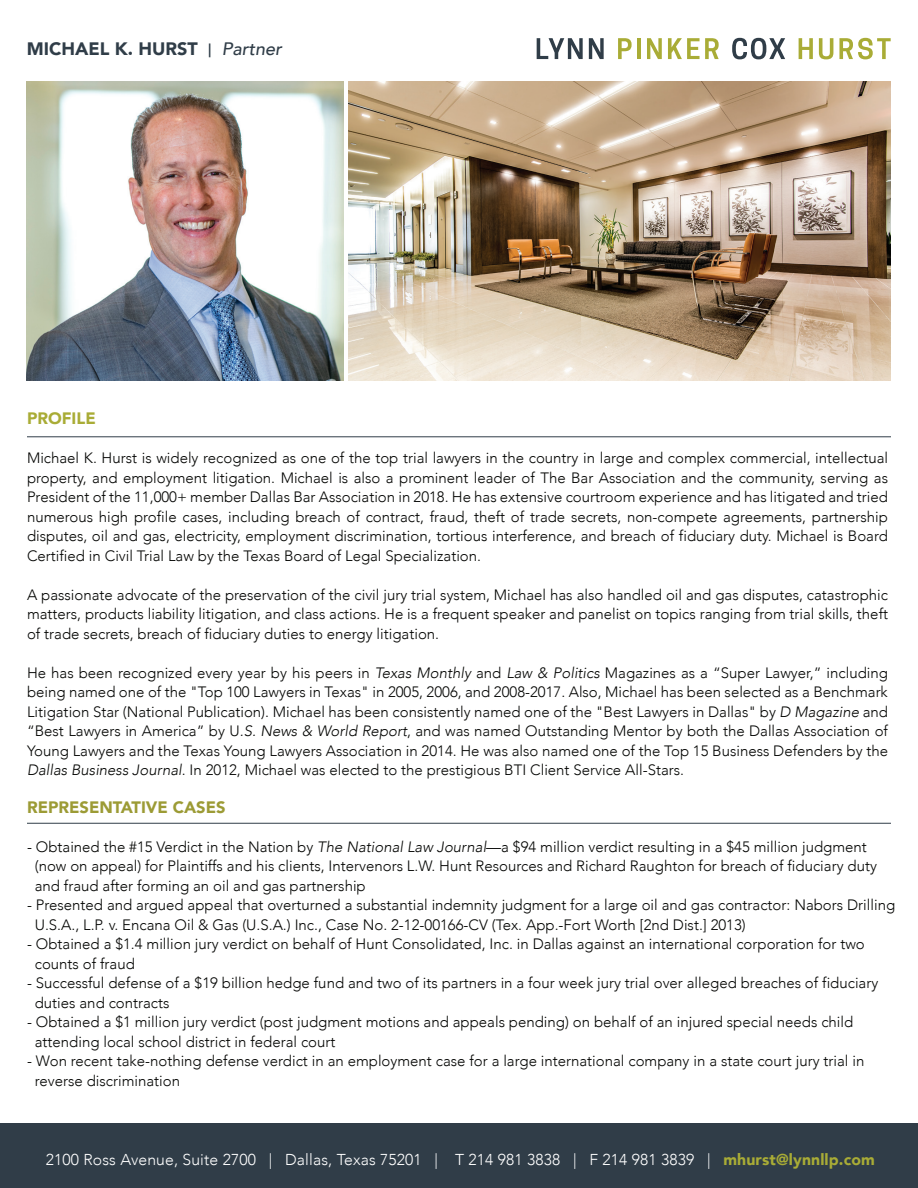
<style>
.page{position:relative;width:918px;height:1188px;background:#fff}
.page>*{position:absolute;margin:0;border:0;box-sizing:border-box;transform-origin:0 0}
.t1{font:900 18px "Avenir";color:#303d48}
.t2{font:900 16.5px "Avenir";color:#9c9b35}
.t3{font:900 16.5px "Avenir";color:#a9ac36}
.t4{font:300 15.75px "Avenir";letter-spacing:.01em;color:#fff}
.t5{font:300 15px/19.5px "Avenir";color:#050604}
.s1{font-weight:500}
.s2{font-weight:500;font-style:italic}
.s3{font-style:italic}
.s4{font-weight:900;color:#a9ac36}
</style>
<div class="page">
<img style="left:348px;top:81px;width:543px;height:300px">
<img style="left:27px;top:81px;width:316px;height:300px">
<svg style="left:537px;top:38px;width:46px;height:21px"></svg>
<svg style="left:589px;top:38px;width:15px;height:21px"></svg>
<svg style="left:618px;top:38px;width:14px;height:21px"></svg>
<hr style="left:637px;top:38px;width:4px;height:21px;background:#a9ac36">
<svg style="left:647px;top:38px;width:15px;height:21px"></svg>
<svg style="left:668px;top:38px;width:51px;height:21px"></svg>
<svg style="left:732px;top:38px;width:53px;height:21px"></svg>
<svg style="left:799px;top:38px;width:14px;height:21px"></svg>
<svg style="left:819px;top:38px;width:14px;height:21px"></svg>
<svg style="left:839px;top:38px;width:52px;height:21px"></svg>
<div style="left:0;top:1124px;width:918px;height:64px;background:#303d48"></div>
<hr style="left:27px;top:436px;width:864px;height:1px;background:#303d48">
<hr style="left:27px;top:823px;width:864px;height:1px;background:#303d48">
<p class="t1" style="left:27px;top:34px;width:256px">MICHAEL K. HURST <span class="s1">|</span> <span class="s2">Partner</span></p>
<p class="t3" style="left:27px;top:405px;width:70px">PROFILE</p>
<p class="t5" style="left:27px;top:449px;width:863px;text-align:justify">Michael K. Hurst is widely recognized as one of the top trial lawyers in the country in large and complex commercial, intellectual property, and employment litigation. Michael is also a prominent leader of The Bar Association and the community, serving as President of the 11,000+ member Dallas Bar Association in 2018. He has extensive courtroom experience and has litigated and tried numerous high profile cases, including breach of contract, fraud, theft of trade secrets, non-compete agreements, partnership disputes, oil and gas, electricity, employment discrimination, tortious interference, and breach of fiduciary duty. Michael is Board Certified in Civil Trial Law by the Texas Board of Legal Specialization.</p>
<p class="t5" style="left:27px;top:585px;width:863px;text-align:justify">A passionate advocate of the preservation of the civil jury trial system, Michael has also handled oil and gas disputes, catastrophic matters, products liability litigation, and class actions. He is a frequent speaker and panelist on topics ranging from trial skills, theft of trade secrets, breach of fiduciary duties to energy litigation.</p>
<p class="t5" style="left:27px;top:663px;width:863px;text-align:justify">He has been recognized every year by his peers in <span class="s3">Texas Monthly</span> and <span class="s3">Law &amp; Politics</span> Magazines as a “Super Lawyer,” including being named one of the "Top 100 Lawyers in Texas" in 2005, 2006, and 2008-2017. Also, Michael has been selected as a Benchmark Litigation Star (National Publication). Michael has been consistently named one of the "Best Lawyers in Dallas" by <span class="s3">D Magazine</span> and “Best Lawyers in America” by U<span class="s3">.S. News &amp; World Report</span>, and was named Outstanding Mentor by both the Dallas Association of Young Lawyers and the Texas Young Lawyers Association in 2014. He was also named one of the Top 15 Business Defenders by the <span class="s3">Dallas Business Journal</span>. In 2012, Michael was elected to the prestigious BTI Client Service All-Stars.</p>
<p class="t2" style="left:27px;top:793px;width:200px">REPRESENTATIVE CASES</p>
<p class="t5" style="left:35px;top:837px;width:844px;text-indent:-8px">- Obtained the #15 Verdict in the Nation by <span class="s3">The National Law Journal</span>—a $94 million verdict resulting in a $45 million judgment (now on appeal) for Plaintiffs and his clients, Intervenors L.W. Hunt Resources and Richard Raughton for breach of fiduciary duty and fraud after forming an oil and gas partnership</p>
<p class="t5" style="left:35px;top:896px;width:862px;text-indent:-8px">- Presented and argued appeal that overturned a substantial indemnity judgment for a large oil and gas contractor: Nabors Drilling<br>U.S.A., L.P. v. Encana Oil &amp; Gas (U.S.A.) Inc., Case No. 2-12-00166-CV (Tex. App.-Fort Worth [2nd Dist.] 2013)</p>
<p class="t5" style="left:35px;top:935px;width:832px;text-indent:-8px">- Obtained a $1.4 million jury verdict on behalf of Hunt Consolidated, Inc. in Dallas against an international corporation for two counts of fraud</p>
<p class="t5" style="left:35px;top:974px;width:845px;text-indent:-8px">- Successful defense of a $19 billion hedge fund and two of its partners in a four week jury trial over alleged breaches of fiduciary duties and contracts</p>
<p class="t5" style="left:35px;top:1013px;width:820px;text-indent:-8px">- Obtained a $1 million jury verdict (post judgment motions and appeals pending) on behalf of an injured special needs child attending local school district in federal court</p>
<p class="t5" style="left:35px;top:1052px;width:831px;text-indent:-8px">- Won recent take-nothing defense verdict in an employment case for a large international company in a state court jury trial in reverse discrimination</p>
<p class="t4" style="left:46px;top:1150px;width:831px">2100 Ross Avenue, Suite 2700 | Dallas, Texas 75201 | T 214 981 3838 | F 214 981 3839 | <span class="s4">mhurst@lynnllp.com</span></p>
</div>
